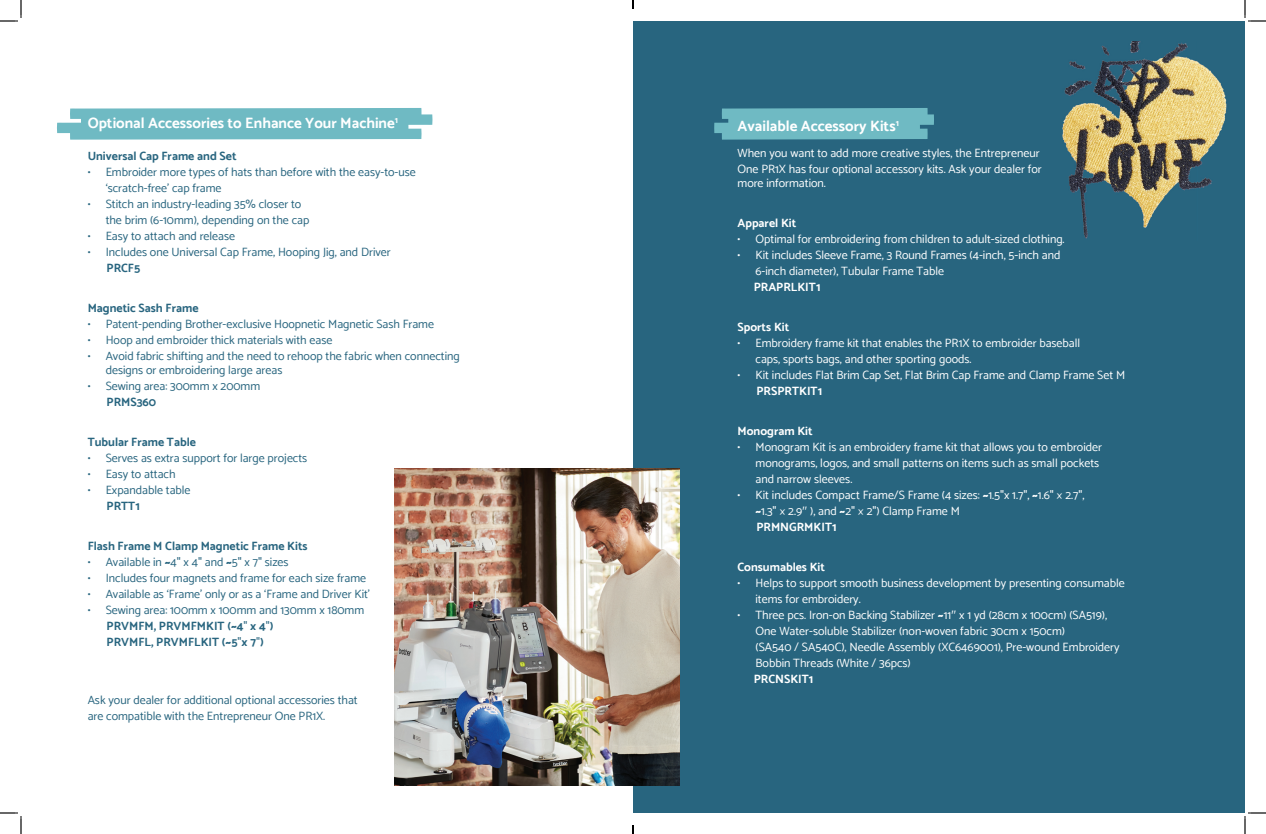
<style>
.page{position:relative;width:1266px;height:834px;background:#fff}
.page>*{position:absolute;margin:0;border:0;box-sizing:border-box;transform-origin:0 0}
.t1{font:700 15px "Catamaran";color:#fff}
.t2{font:12px/16px "Catamaran";color:#fff}
.t3{font:12px/16px "Catamaran";color:#28657f}
.t4{font:700 12px/16px "Catamaran";color:#28657f}
.t5{font:700 12px "Catamaran";color:#fff}
.s1{font-weight:700}
.s2{font-family:"Sailec"}
.s3{font-weight:400}
.s4{font-family:"Sailec";font-weight:400}
.s5{font-family:"Gotham"}
</style>
<div class="page">
<div style="left:633px;top:21px;width:612px;height:792px;background:#28657f"></div>
<img style="left:1062px;top:41px;width:165px;height:198px">
<svg style="left:57px;top:108px;width:376px;height:32px;background:#7abfc7"></svg>
<svg style="left:714px;top:108px;width:220px;height:32px;background:#69b3bd"></svg>
<img style="left:394px;top:469px;width:285px;height:317px">
<svg style="left:0;top:0;width:22px;height:22px"></svg>
<svg style="left:0;top:812px;width:22px;height:22px"></svg>
<svg style="left:1244px;top:0;width:22px;height:22px"></svg>
<svg style="left:1244px;top:812px;width:22px;height:22px"></svg>
<svg style="left:632px;top:0;width:2px;height:9px"></svg>
<svg style="left:632px;top:825px;width:2px;height:9px"></svg>
<p class="t1" style="left:88px;top:114px;width:312px">Optional Accessories to Enhance Your Machine<sup>1</sup></p>
<p class="t4" style="left:88px;top:148px;width:150px">Universal Cap Frame and Set</p>
<p class="t3" style="left:106px;top:164px;width:312px;text-indent:-18px">• Embroider more types of hats than before with the easy-to-use ‘scratch-free’ cap frame</p>
<p class="t3" style="left:106px;top:196px;width:205px;text-indent:-18px">• Stitch an industry-leading 35% closer to the brim (6-10mm), depending on the cap</p>
<p class="t3" style="left:88px;top:228px;width:149px">• Easy to attach and release</p>
<p class="t3" style="left:88px;top:244px;width:305px">• Includes one Universal Cap Frame, Hooping Jig, and Driver</p>
<p class="t4" style="left:107px;top:260px;width:35px">PRCF5</p>
<p class="t4" style="left:88px;top:300px;width:112px">Magnetic Sash Frame</p>
<p class="t3" style="left:88px;top:316px;width:348px">• Patent-pending Brother-exclusive Hoopnetic Magnetic Sash Frame</p>
<p class="t3" style="left:88px;top:332px;width:246px">• Hoop and embroider thick materials with ease</p>
<p class="t3" style="left:106px;top:349px;width:356px;line-height:14px;text-indent:-18px">• Avoid fabric shifting and the need to rehoop the fabric when connecting designs or embroidering large areas</p>
<p class="t3" style="left:88px;top:378px;width:174px">• Sewing area: 300mm x 200mm</p>
<p class="t4" style="left:107px;top:394px;width:51px">PRMS360</p>
<p class="t4" style="left:88px;top:434px;width:110px">Tubular Frame Table</p>
<p class="t3" style="left:88px;top:450px;width:221px">• Serves as extra support for large projects</p>
<p class="t3" style="left:88px;top:466px;width:89px">• Easy to attach</p>
<p class="t3" style="left:88px;top:482px;width:104px">• Expandable table</p>
<p class="t4" style="left:107px;top:498px;width:35px">PRTT1</p>
<p class="t4" style="left:88px;top:538px;width:222px">Flash Frame M Clamp Magnetic Frame Kits</p>
<p class="t3" style="left:88px;top:554px;width:202px">• Available in <span class="s1">~</span>4<span class="s2">"</span> x 4<span class="s2">"</span> and <span class="s1">~</span>5<span class="s2">"</span> x 7<span class="s2">"</span> sizes</p>
<p class="t3" style="left:88px;top:570px;width:280px">• Includes four magnets and frame for each size frame</p>
<p class="t3" style="left:88px;top:586px;width:284px">• Available as ‘Frame’ only or as a ‘Frame and Driver Kit’</p>
<p class="t4" style="left:107px;top:602px;width:259px;text-indent:-19px"><span class="s3">• Sewing area: 100mm x 100mm and 130mm x 180mm<br></span>PRVMFM, PRVMFMKIT (~4<span class="s4">"</span> x 4<span class="s4">"</span>)<br>PRVMFL, PRVMFLKIT (~5<span class="s4">"</span>x 7<span class="s4">"</span>)</p>
<p class="t3" style="left:88px;top:692px;width:272px">Ask your dealer for additional optional accessories that are compatible with the Entrepreneur One PR1X.</p>
<p class="t1" style="left:738px;top:117px;width:163px">Available Accessory Kits<sup>1</sup></p>
<p class="t2" style="left:738px;top:145px;width:306px">When you want to add more creative styles, the Entrepreneur<br>One PR1X has four optional accessory kits. Ask your dealer for</p>
<p class="t2" style="left:738px;top:175px;width:90px">more information.</p>
<p class="t5" style="left:738px;top:216px;width:60px">Apparel Kit</p>
<p class="t2" style="left:738px;top:231px;width:329px">• Optimal for embroidering from children to adult-sized clothing.</p>
<p class="t2" style="left:756px;top:247px;width:306px;text-indent:-18px">• Kit includes Sleeve Frame, 3 Round Frames (4-inch, 5-inch and<br>6-inch diameter), Tubular Frame Table</p>
<p class="t5" style="left:754px;top:280px;width:68px">PRAPRLKIT1</p>
<p class="t5" style="left:738px;top:320px;width:53px">Sports Kit</p>
<p class="t2" style="left:756px;top:335px;width:326px;text-indent:-18px">• Embroidery frame kit that enables the PR1X to embroider baseball caps, sports bags, and other sporting goods.</p>
<p class="t2" style="left:738px;top:367px;width:389px">• Kit includes Flat Brim Cap Set, Flat Brim Cap Frame and Clamp Frame Set M</p>
<p class="t5" style="left:756px;top:384px;width:67px">PRSPRTKIT1</p>
<p class="t5" style="left:738px;top:424px;width:77px">Monogram Kit</p>
<p class="t2" style="left:756px;top:439px;width:348px;text-indent:-18px">• Monogram Kit is an embroidery frame kit that allows you to embroider monograms, logos, and small patterns on items such as small pockets and narrow sleeves.</p>
<p class="t2" style="left:756px;top:487px;width:331px;text-indent:-18px">• Kit includes Compact Frame/S Frame (4 sizes: <span class="s1">~</span>1.5<span class="s2">"</span>x 1.7<span class="s2">"</span>, <span class="s1">~</span>1.6<span class="s2">"</span> × 2.7<span class="s2">"</span>, <span class="s1">~</span>1.3<span class="s2">"</span> × 2.9<span class="s5">"</span> ), and <span class="s1">~</span>2<span class="s2">"</span> × 2<span class="s2">"</span>) Clamp Frame M<br><span class="s1">PRMNGRMKIT1</span></p>
<p class="t5" style="left:738px;top:560px;width:89px">Consumables Kit</p>
<p class="t2" style="left:756px;top:575px;width:371px;text-indent:-18px">• Helps to support smooth business development by presenting consumable items for embroidery.</p>
<p class="t2" style="left:756px;top:607px;width:366px;text-indent:-18px">• Three pcs. Iron-on Backing Stabilizer <span class="s1">~</span>11<span class="s5">"</span> x 1 yd (28cm x 100cm) (SA519), One Water-soluble Stabilizer (non-woven fabric 30cm x 150cm)<br>(SA540 / SA540C), Needle Assembly (XC6469001), Pre-wound Embroidery Bobbin Threads (White / 36pcs)</p>
<p class="t5" style="left:754px;top:672px;width:61px">PRCNSKIT1</p>
</div>
